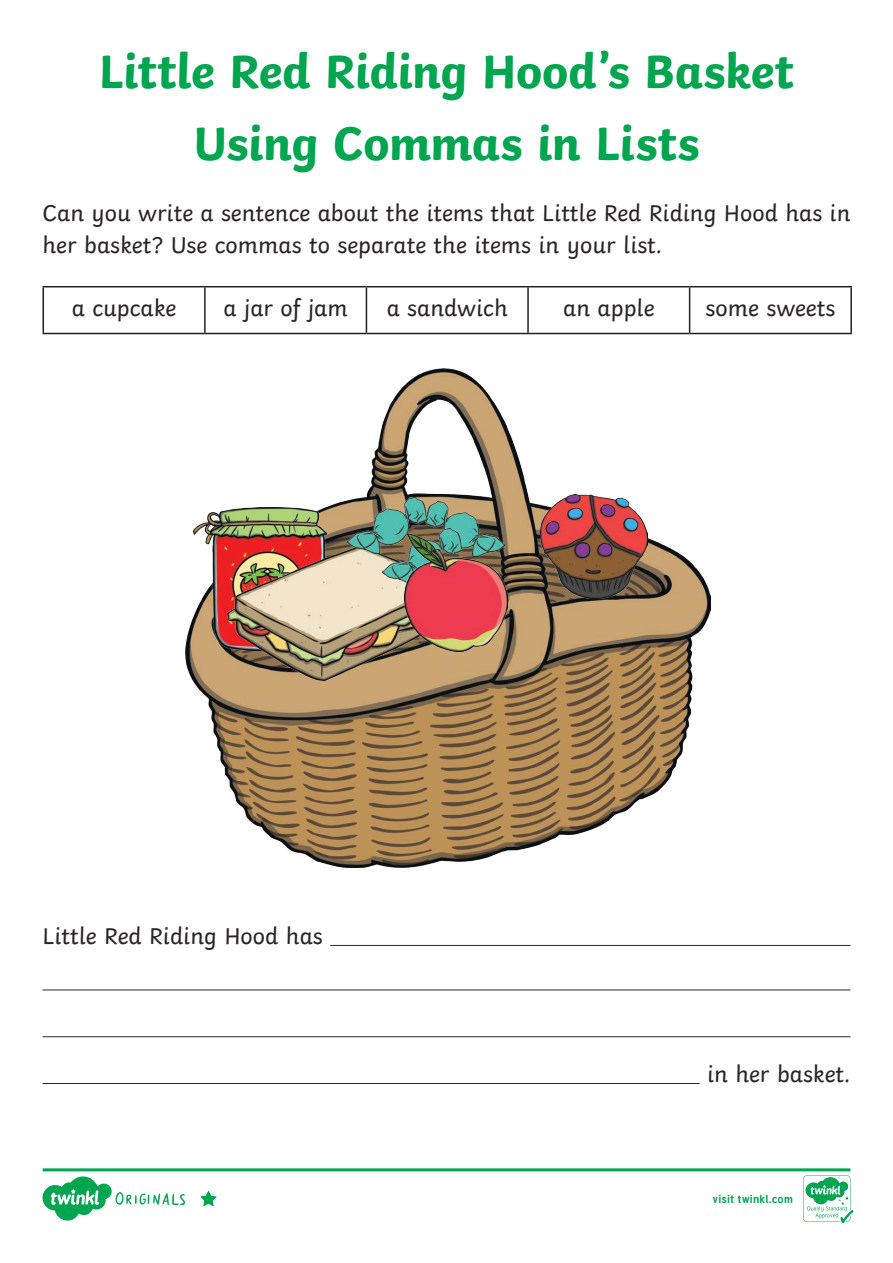
<style>
.page{position:relative;width:893px;height:1263px;background:#fff}
.page>*{position:absolute;margin:0;border:0;box-sizing:border-box;transform-origin:0 0}
.Heading_1{font:700 49.5px "Twinkl";letter-spacing:-.01em;color:#00a54f}
.KS1_Body_Copy{font:24px/31.5px "Twinkl";color:#282526}
.KS2_Body_Copy{font:24px "Twinkl";color:#282526}
.t1{font:700 11.4px "Tuffy";letter-spacing:.015em;color:#00a54f}
</style>
<div class="page">
<hr style="left:330px;top:945px;width:520px;height:1px;background:#282526">
<hr style="left:43px;top:989px;width:807px;height:1px;background:#282526">
<hr style="left:43px;top:1036px;width:807px;height:1px;background:#282526">
<hr style="left:43px;top:1083px;width:657px;height:1px;background:#282526">
<hr style="left:43px;top:286px;width:162px;height:1px;background:#231f20">
<hr style="left:43px;top:287px;width:1px;height:46px;background:#231f20">
<hr style="left:205px;top:286px;width:161px;height:1px;background:#231f20">
<hr style="left:204px;top:287px;width:2px;height:46px;background:#231f20">
<hr style="left:366px;top:286px;width:162px;height:1px;background:#231f20">
<hr style="left:366px;top:287px;width:1px;height:46px;background:#231f20">
<hr style="left:528px;top:286px;width:162px;height:1px;background:#231f20">
<hr style="left:527px;top:287px;width:2px;height:46px;background:#231f20">
<hr style="left:690px;top:286px;width:162px;height:1px;background:#231f20">
<hr style="left:689px;top:287px;width:1px;height:46px;background:#231f20">
<hr style="left:850px;top:287px;width:2px;height:46px;background:#231f20">
<hr style="left:43px;top:333px;width:162px;height:1px;background:#231f20">
<hr style="left:205px;top:333px;width:161px;height:1px;background:#231f20">
<hr style="left:366px;top:333px;width:162px;height:1px;background:#231f20">
<hr style="left:528px;top:333px;width:162px;height:1px;background:#231f20">
<hr style="left:690px;top:333px;width:162px;height:1px;background:#231f20">
<img style="left:186px;top:368px;width:524px;height:499px">
<img style="left:193px;top:507px;width:133px;height:143px">
<img style="left:540px;top:495px;width:107px;height:103px">
<img style="left:227px;top:546px;width:228px;height:134px">
<img style="left:428px;top:501px;width:77px;height:32px">
<img style="left:348px;top:498px;width:80px;height:55px">
<img style="left:383px;top:529px;width:79px;height:55px">
<img style="left:404px;top:533px;width:104px;height:119px">
<svg style="left:43px;top:1168px;width:810px;height:55px"></svg>
<p class="Heading_1" style="left:99px;top:31px;width:697px">Little Red Riding Hood’s Basket</p>
<p class="Heading_1" style="left:194px;top:103px;width:507px">Using Commas in Lists</p>
<p class="KS1_Body_Copy" style="left:43px;top:195px;width:809px">Can you write a sentence about the items that Little Red Riding Hood has in her basket? Use commas to separate the items in your list.</p>
<p class="KS1_Body_Copy" style="left:72px;top:290px;width:106px">a cupcake</p>
<p class="KS1_Body_Copy" style="left:224px;top:290px;width:126px">a jar of jam</p>
<p class="KS1_Body_Copy" style="left:387px;top:290px;width:123px">a sandwich</p>
<p class="KS1_Body_Copy" style="left:563px;top:290px;width:93px">an apple</p>
<p class="KS1_Body_Copy" style="left:706px;top:290px;width:131px">some sweets</p>
<p class="KS2_Body_Copy" style="left:43px;top:917px;width:282px">Little Red Riding Hood has</p>
<p class="KS2_Body_Copy" style="left:707px;top:1055px;width:145px">in her basket.</p>
<p class="t1" style="left:712px;top:1190px;width:82px">visit twinkl.com</p>
</div>
